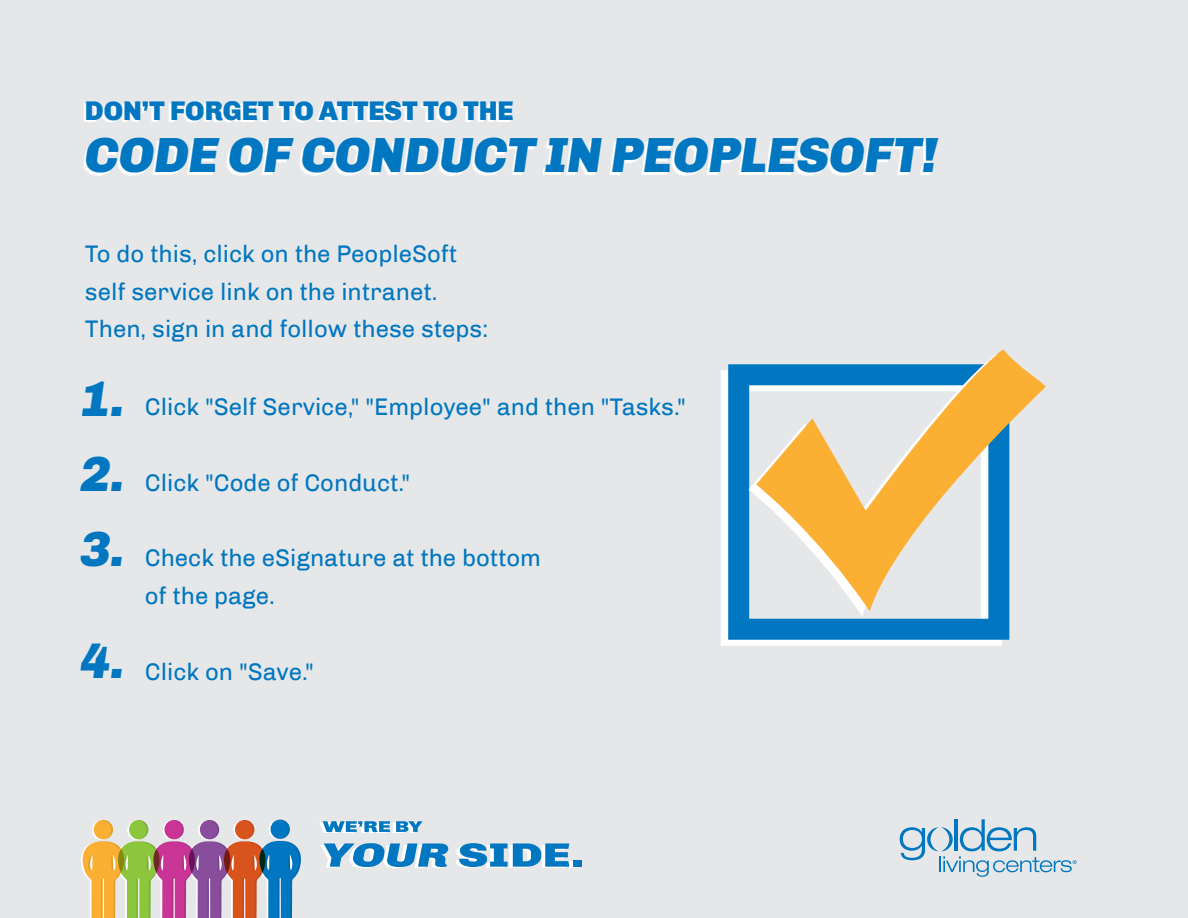
<style>
.page{position:relative;width:1188px;height:918px;background:#fff}
.page>*{position:absolute;margin:0;border:0;box-sizing:border-box;transform-origin:0 0}
.t1{font:italic 900 49.5px/75px "Chivo";color:#0077c0;text-align:justify}
.t2{font:900 27px "Chivo";color:#0077c0}
.t3{font:24px/37.5px "Chivo";color:#0077c0}
</style>
<div class="page">
<div style="left:1px;top:0;width:1187px;height:918px;background:#e6e7e9"></div>
<div style="left:569px;top:862px;width:9px;height:6px;background:#fff"></div>
<svg style="left:320px;top:821px;width:103px;height:12px"></svg>
<svg style="left:321px;top:843px;width:127px;height:25px"></svg>
<svg style="left:456px;top:843px;width:113px;height:25px"></svg>
<div style="left:573px;top:860px;width:9px;height:7px;background:#0077c0"></div>
<div style="left:92px;top:820px;width:19px;height:20px;background:#fff;border-radius:50%"></div>
<svg style="left:268px;top:820px;width:20px;height:20px"></svg>
<svg style="left:127px;top:820px;width:20px;height:20px"></svg>
<svg style="left:233px;top:820px;width:20px;height:20px"></svg>
<svg style="left:198px;top:820px;width:20px;height:20px"></svg>
<svg style="left:162px;top:820px;width:20px;height:20px"></svg>
<svg style="left:93px;top:820px;width:20px;height:20px"></svg>
<div style="left:270px;top:820px;width:20px;height:19px;background:#0077c0;border-radius:50%"></div>
<svg style="left:129px;top:820px;width:20px;height:20px"></svg>
<svg style="left:235px;top:820px;width:20px;height:20px"></svg>
<div style="left:200px;top:820px;width:19px;height:20px;background:#884e9c;border-radius:50%"></div>
<svg style="left:164px;top:820px;width:20px;height:20px"></svg>
<svg style="left:81px;top:841px;width:220px;height:76px"></svg>
<svg style="left:900px;top:819px;width:177px;height:58px"></svg>
<div style="left:721px;top:370px;width:281px;height:276px;border:21px solid #fff"></div>
<div style="left:728px;top:364px;width:281px;height:276px;border:21px solid #0077c0"></div>
<svg style="left:749px;top:364px;width:261px;height:252px"></svg>
<svg style="left:756px;top:349px;width:290px;height:262px"></svg>
<hr style="left:0;top:917px;width:1188px;height:1px;background:#bababa">
<p class="t2" style="left:85px;top:94px;width:430px">DON’T FORGET TO ATTEST TO THE</p>
<h1 class="t1" style="left:85px;top:118px;width:854px">CODE OF CONDUCT IN PEOPLESOFT!</h1>
<p class="t3" style="left:85px;top:235px;width:405px">To do this, click on the PeopleSoft self service link on the intranet.<br>Then, sign in and follow these steps:</p>
<h1 class="t1" style="left:81px;top:361px;width:46px">1.<br>2.<br>3.</h1>
<h1 class="t1" style="left:81px;top:624px;width:46px">4.</h1>
<p class="t3" style="left:145px;top:388px;width:542px">Click "Self Service," "Employee" and then "Tasks."</p>
<p class="t3" style="left:145px;top:464px;width:267px">Click "Code of Conduct."</p>
<p class="t3" style="left:145px;top:539px;width:398px">Check the eSignature at the bottom of the page.</p>
<p class="t3" style="left:145px;top:653px;width:171px">Click on "Save."</p>
</div>
